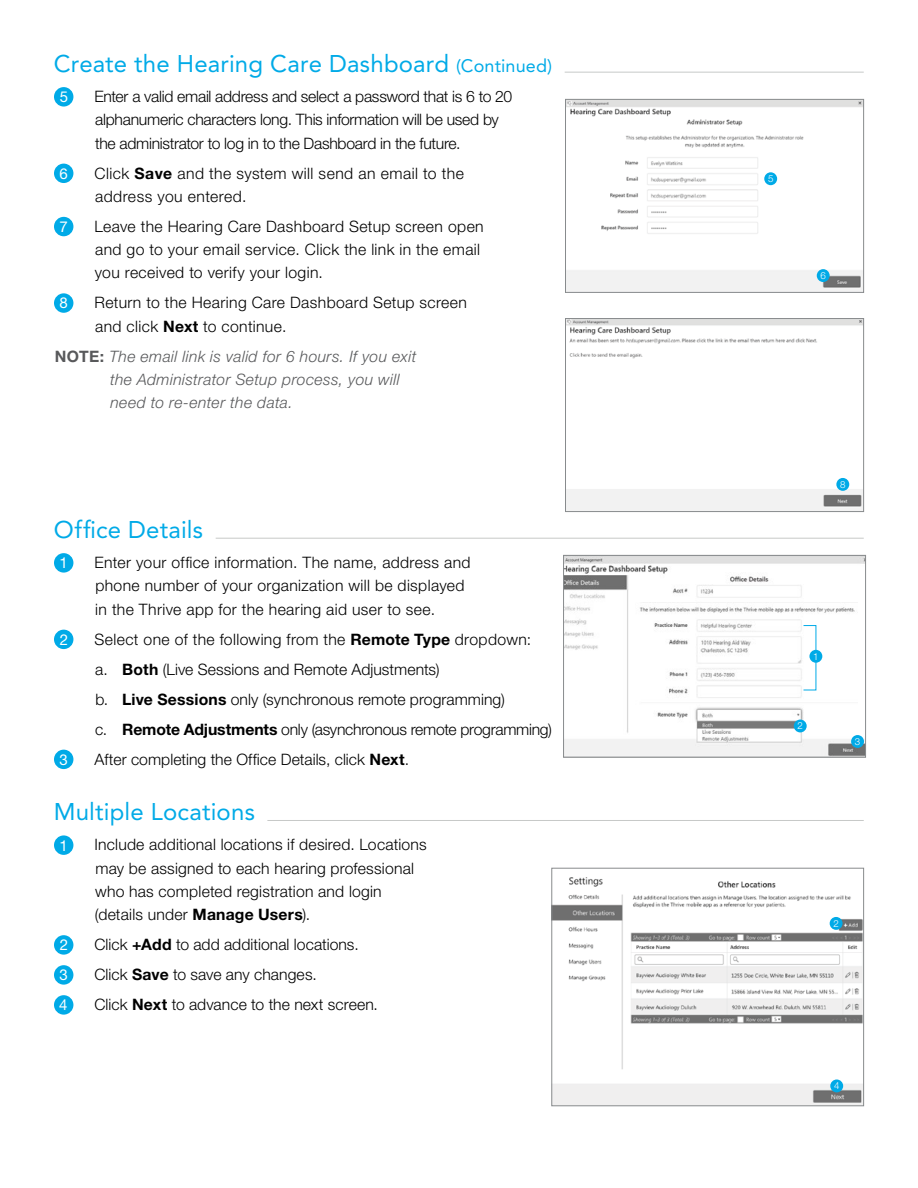
<style>
.page{position:relative;width:918px;height:1188px;background:#fff}
.page>*{position:absolute;margin:0;border:0;box-sizing:border-box;transform-origin:0 0}
.t1{font:24px "Avenir LT SLI Std Roman";letter-spacing:.005em;color:#00aae7}
.t2{font:300 15.75px/23.2px "Helvetica Neue LT Std";letter-spacing:.015em;color:#000}
.t3{font:300 15.75px/23.2px "Helvetica Neue LT Std";letter-spacing:-.015em;color:#000}
.t4{font:italic 300 15.75px/23.2px "Helvetica Neue LT Std";letter-spacing:.02em;color:#58595b}
.t5{font:15px "Helvetica Neue LT Std";color:#fff}
.t6{font:300 9.75px "Helvetica Neue LT Std";color:#fff}
.s1{font-size:18px}
.s2{font-weight:700}
.s3{font-weight:700;font-style:normal}
</style>
<div class="page">
<hr style="left:565px;top:72px;width:299px;height:1px;background:#c7c9c8">
<div style="left:54px;top:87px;width:19px;height:20px;background:#00aae7;border-radius:50%"></div>
<div style="left:54px;top:164px;width:19px;height:19px;background:#00aae7;border-radius:50%"></div>
<div style="left:54px;top:217px;width:19px;height:19px;background:#00aae7;border-radius:50%"></div>
<div style="left:54px;top:293px;width:19px;height:20px;background:#00aae7;border-radius:50%"></div>
<hr style="left:216px;top:538px;width:648px;height:1px;background:#c7c9c8">
<div style="left:54px;top:553px;width:19px;height:20px;background:#00aae7;border-radius:50%"></div>
<div style="left:54px;top:630px;width:19px;height:19px;background:#00aae7;border-radius:50%"></div>
<div style="left:54px;top:750px;width:19px;height:19px;background:#00aae7;border-radius:50%"></div>
<hr style="left:267px;top:820px;width:597px;height:1px;background:#c7c9c8">
<div style="left:54px;top:835px;width:19px;height:20px;background:#00aae7;border-radius:50%"></div>
<div style="left:54px;top:935px;width:19px;height:20px;background:#00aae7;border-radius:50%"></div>
<div style="left:54px;top:965px;width:19px;height:20px;background:#00aae7;border-radius:50%"></div>
<div style="left:54px;top:995px;width:19px;height:20px;background:#00aae7;border-radius:50%"></div>
<img style="left:567px;top:101px;width:295px;height:190px">
<div style="left:565px;top:99px;width:299px;height:194px;border:1px solid #888b8d"></div>
<div style="left:764px;top:172px;width:13px;height:13px;background:#00aae7;border-radius:50%"></div>
<div style="left:817px;top:269px;width:13px;height:13px;background:#00aae7;border-radius:50%"></div>
<img style="left:567px;top:320px;width:295px;height:190px">
<div style="left:565px;top:318px;width:299px;height:194px;border:1px solid #888b8d"></div>
<div style="left:836px;top:478px;width:13px;height:13px;background:#00aae7;border-radius:50%"></div>
<img style="left:553px;top:877px;width:309px;height:227px">
<div style="left:551px;top:868px;width:313px;height:238px;border:1px solid #888b8d"></div>
<div style="left:830px;top:1080px;width:13px;height:12px;background:#00aae7;border-radius:50%"></div>
<div style="left:830px;top:917px;width:13px;height:13px;background:#00aae7;border-radius:50%"></div>
<img style="left:565px;top:557px;width:299px;height:199px">
<div style="left:563px;top:555px;width:303px;height:203px;border:1px solid #888b8d"></div>
<div style="left:809px;top:650px;width:13px;height:13px;background:#00aae7;border-radius:50%"></div>
<div style="left:794px;top:720px;width:13px;height:12px;background:#00aae7;border-radius:50%"></div>
<div style="left:851px;top:735px;width:13px;height:13px;background:#00aae7;border-radius:50%"></div>
<h1 class="t1" style="left:54px;top:50px;width:500px">Create the Hearing Care Dashboard <span class="s1">(Continued)</span></h1>
<p class="t5" style="left:60px;top:88px;width:10px">5</p>
<p class="t3" style="left:95px;top:85px;width:419px">Enter a valid email address and select a password that is 6 to 20 alphanumeric characters long. This information will be used by the administrator to log in to the Dashboard in the future.</p>
<p class="t5" style="left:59px;top:164px;width:10px">6</p>
<p class="t2" style="left:95px;top:161px;width:371px">Click <span class="s2">Save</span> and the system will send an email to the address you entered.</p>
<p class="t5" style="left:60px;top:218px;width:10px">7</p>
<p class="t2" style="left:95px;top:214px;width:391px">Leave the Hearing Care Dashboard Setup screen open and go to your email service. Click the link in the email you received to verify your login.</p>
<p class="t5" style="left:59px;top:294px;width:10px">8</p>
<p class="t2" style="left:95px;top:291px;width:374px">Return to the Hearing Care Dashboard Setup screen and click <span class="s2">Next</span> to continue.</p>
<p class="t4" style="left:110px;top:344px;width:308px;text-indent:-55px"><span class="s3">NOTE:</span> The email link is valid for 6 hours. If you exit the Administrator Setup process, you will need to re-enter the data.</p>
<h1 class="t1" style="left:54px;top:516px;width:151px">Office Details</h1>
<p class="t5" style="left:59px;top:554px;width:10px">1</p>
<p class="t2" style="left:95px;top:551px;width:378px">Enter your office information. The name, address and phone number of your organization will be displayed in the Thrive app for the hearing aid user to see.</p>
<p class="t5" style="left:60px;top:630px;width:10px">2</p>
<p class="t2" style="left:95px;top:624px;width:459px;line-height:30px">Select one of the following from the <span class="s2">Remote Type</span> dropdown:<br>a. <span class="s2">Both</span> (Live Sessions and Remote Adjustments)<br>b. <span class="s2">Live Sessions</span> only (synchronous remote programming)<br>c. <span class="s2">Remote Adjustments</span> only (asynchronous remote programming)</p>
<p class="t5" style="left:60px;top:750px;width:10px">3</p>
<p class="t2" style="left:95px;top:747px;width:316px">After completing the Office Details, click <span class="s2">Next</span>.</p>
<h1 class="t1" style="left:54px;top:798px;width:203px">Multiple Locations</h1>
<p class="t5" style="left:59px;top:836px;width:10px">1</p>
<p class="t2" style="left:95px;top:833px;width:334px">Include additional locations if desired. Locations may be assigned to each hearing professional who has completed registration and login (details under <span class="s2">Manage Users</span>).</p>
<p class="t5" style="left:60px;top:936px;width:10px">2</p>
<p class="t2" style="left:95px;top:933px;width:266px">Click <span class="s2">+Add</span> to add additional locations.</p>
<p class="t5" style="left:60px;top:966px;width:10px">3</p>
<p class="t2" style="left:95px;top:963px;width:224px">Click <span class="s2">Save</span> to save any changes.</p>
<p class="t5" style="left:59px;top:996px;width:10px">4</p>
<p class="t2" style="left:95px;top:993px;width:285px">Click <span class="s2">Next</span> to advance to the next screen.</p>
<p class="t6" style="left:768px;top:173px;width:7px">5</p>
<p class="t6" style="left:821px;top:270px;width:7px">6</p>
<p class="t6" style="left:840px;top:478px;width:7px">8</p>
<p class="t6" style="left:813px;top:650px;width:7px">1</p>
<p class="t6" style="left:798px;top:720px;width:7px">2</p>
<p class="t6" style="left:855px;top:736px;width:7px">3</p>
<p class="t6" style="left:833px;top:917px;width:7px">2</p>
<p class="t6" style="left:834px;top:1080px;width:7px">4</p>
</div>
